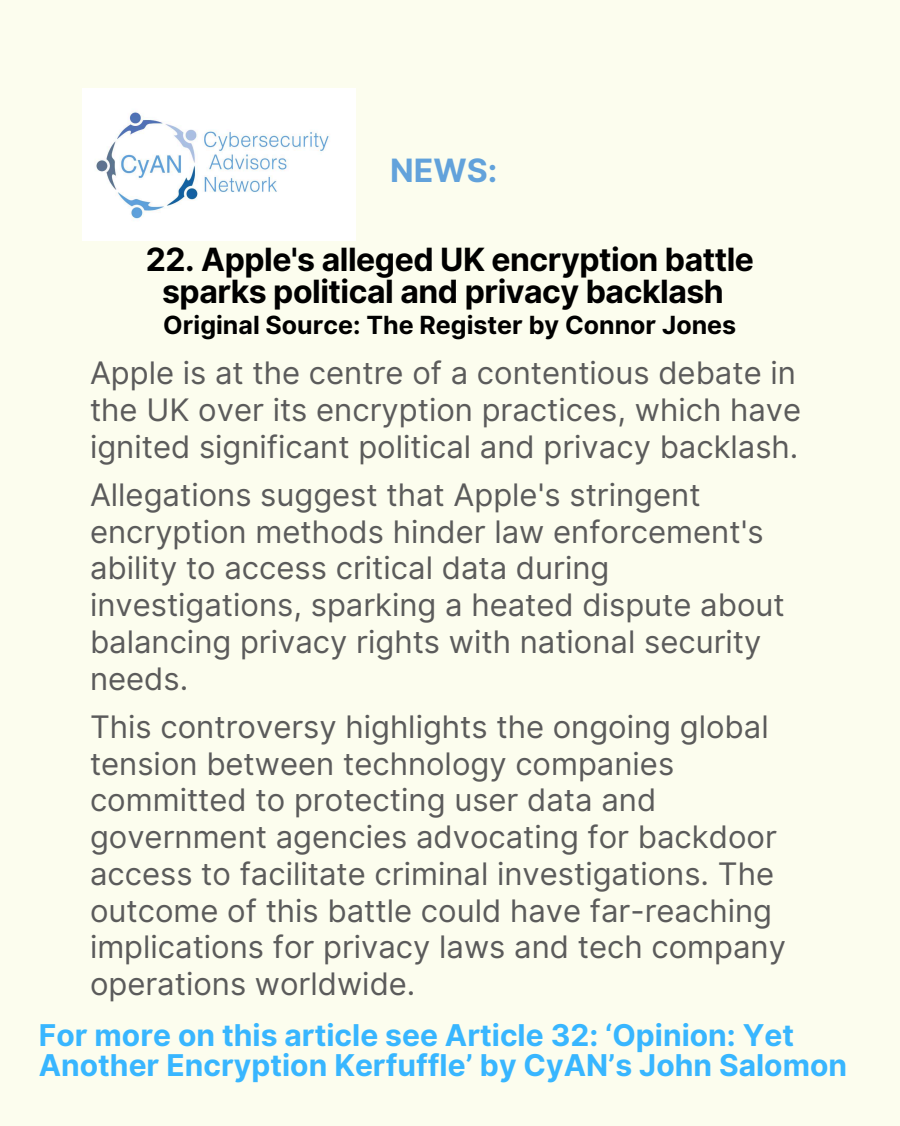
<style>
.page{position:relative;width:900px;height:1126px;background:#fff}
.page>*{position:absolute;margin:0;border:0;box-sizing:border-box;transform-origin:0 0}
.t1{font:700 32.1px "Inter";color:#62a2db}
.t2{font:700 32px/31.7px "Inter";letter-spacing:-.015em;color:#000;text-align:center}
.t3{font:31px/36.8px "Inter";color:#5b5b5b}
.t4{font:700 30px/30px "Inter";color:#38b6ff}
.t5{font:700 25px "Inter";color:#000}
</style>
<div class="page">
<div style="left:0;top:0;width:900px;height:1125px;background:#fcfdee"></div>
<img style="left:82px;top:89px;width:274px;height:151px">
<p class="t1" style="left:390px;top:151px;width:109px">NEWS:</p>
<p class="t2" style="left:146px;top:244px;width:610px">22. Apple's alleged UK encryption battle sparks political and privacy backlash</p>
<p class="t5" style="left:163px;top:309px;width:574px">Original Source: The Register by Connor Jones</p>
<p class="t3" style="left:90px;top:354px;width:713px">Apple is at the centre of a contentious debate in the UK over its encryption practices, which have ignited significant political and privacy backlash.</p>
<p class="t3" style="left:90px;top:476px;width:696px">Allegations suggest that Apple's stringent encryption methods hinder law enforcement's ability to access critical data during investigations, sparking a heated dispute about balancing privacy rights with national security needs.</p>
<p class="t3" style="left:90px;top:707px;width:697px">This controversy highlights the ongoing global tension between technology companies committed to protecting user data and government agencies advocating for backdoor access to facilitate criminal investigations. The outcome of this battle could have far-reaching implications for privacy laws and tech company operations worldwide.</p>
<p class="t4" style="left:39px;top:1019px;width:810px">For more on this article see Article 32: ‘Opinion: Yet<br>Another Encryption Kerfuffle’ by CyAN’s John Salomon</p>
</div>
